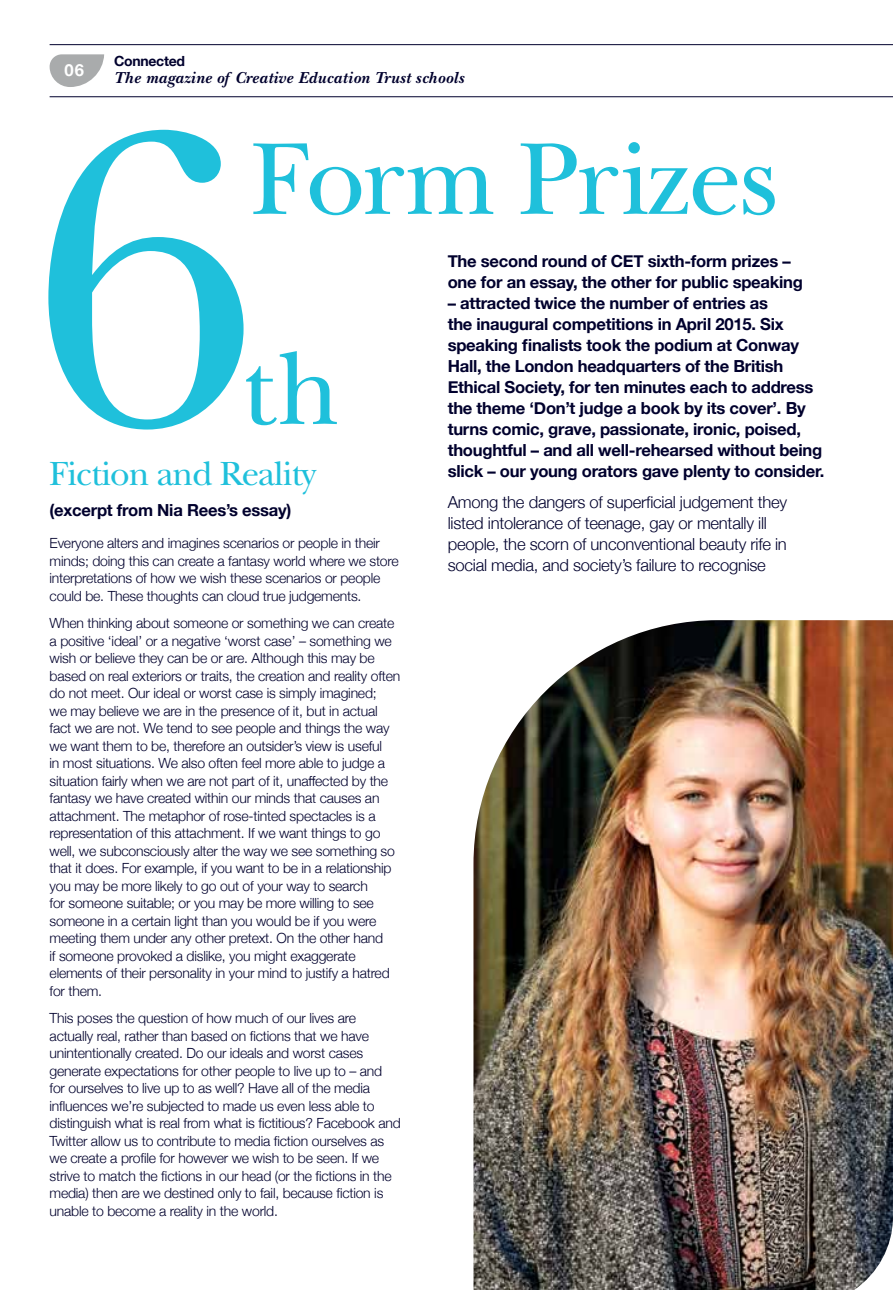
<style>
.page{position:relative;width:893px;height:1290px;background:#fff}
.page>*{position:absolute;margin:0;border:0;box-sizing:border-box;transform-origin:0 0}
.t1{font:437.5px "New Baskerville";color:#1fc0db}
.t2{font:106.75px "New Baskerville";letter-spacing:-.03em;color:#1fc0db}
.t3{font:35px "New Baskerville";letter-spacing:-.03em;color:#1fc0db}
.t4{font:700 16.62px/21px "Helvetica Neue";letter-spacing:-.015em;color:#00002d}
.t5{font:300 16.62px/21px "Helvetica Neue";letter-spacing:-.015em;color:#00002d}
.t6{font:italic 700 16.62px "New Baskerville";letter-spacing:.025em;color:#00002d}
.t7{font:700 16.62px "Helvetica Neue";color:#fff}
.t8{font:300 14px/17.5px "Helvetica Neue";letter-spacing:-.015em;color:#00002d}
.t9{font:700 14px "Helvetica Neue";letter-spacing:-.02em;color:#00002d}
</style>
<div class="page">
<img style="left:473px;top:620px;width:420px;height:670px">
<svg style="left:50px;top:54px;width:54px;height:33px"></svg>
<hr style="left:50px;top:96px;width:843px;height:1px;background:#00002d">
<hr style="left:50px;top:44px;width:843px;height:1px;background:#00002d">
<p class="t7" style="left:64px;top:57px;width:21px">06</p>
<p class="t9" style="left:114px;top:50px;width:72px">Connected</p>
<p class="t6" style="left:114px;top:68px;width:351px">The magazine of Creative Education Trust schools</p>
<h1 class="t1" style="left:27px;top:15px;width:229px">6</h1>
<h2 class="t2" style="left:251px;top:114px;width:527px">Form Prizes</h2>
<p class="t4" style="left:448px;top:251px;width:357px">The second round of CET sixth-form prizes – one for an essay, the other for public speaking</p>
<p class="t4" style="left:448px;top:293px;width:378px">– attracted twice the number of entries as<br>the inaugural competitions in April 2015. Six speaking finalists took the podium at Conway Hall, the London headquarters of the British Ethical Society, for ten minutes each to address the theme ‘Don’t judge a book by its cover’. By turns comic, grave, passionate, ironic, poised, thoughtful – and all well-rehearsed without being slick – our young orators gave plenty to consider.</p>
<p class="t5" style="left:448px;top:490px;width:341px">Among the dangers of superficial judgement they listed intolerance of teenage, gay or mentally ill people, the scorn of unconventional beauty rife in social media, and society’s failure to recognise</p>
<h2 class="t2" style="left:241px;top:324px;width:101px">th</h2>
<h3 class="t3" style="left:50px;top:452px;width:268px">Fiction and Reality</h3>
<p class="t4" style="left:50px;top:500px;width:243px">(excerpt from Nia Rees’s essay)</p>
<p class="t8" style="left:50px;top:533px;width:351px">Everyone alters and imagines scenarios or people in their minds; doing this can create a fantasy world where we store interpretations of how we wish these scenarios or people could be. These thoughts can cloud true judgements.</p>
<p class="t8" style="left:50px;top:613px;width:352px">When thinking about someone or something we can create a positive ‘ideal’ or a negative ‘worst case’ – something we wish or believe they can be or are. Although this may be based on real exteriors or traits, the creation and reality often do not meet. Our ideal or worst case is simply imagined;<br>we may believe we are in the presence of it, but in actual fact we are not. We tend to see people and things the way we want them to be, therefore an outsider’s view is useful<br>in most situations. We also often feel more able to judge a situation fairly when we are not part of it, unaffected by the fantasy we have created within our minds that causes an attachment. The metaphor of rose-tinted spectacles is a representation of this attachment. If we want things to go well, we subconsciously alter the way we see something so that it does. For example, if you want to be in a relationship you may be more likely to go out of your way to search<br>for someone suitable; or you may be more willing to see someone in a certain light than you would be if you were meeting them under any other pretext. On the other hand<br>if someone provoked a dislike, you might exaggerate elements of their personality in your mind to justify a hatred for them.</p>
<p class="t8" style="left:50px;top:1008px;width:353px">This poses the question of how much of our lives are actually real, rather than based on fictions that we have unintentionally created. Do our ideals and worst cases generate expectations for other people to live up to – and for ourselves to live up to as well? Have all of the media influences we’re subjected to made us even less able to distinguish what is real from what is fictitious? Facebook and Twitter allow us to contribute to media fiction ourselves as we create a profile for however we wish to be seen. If we strive to match the fictions in our head (or the fictions in the media) then are we destined only to fail, because fiction is unable to become a reality in the world.</p>
</div>
